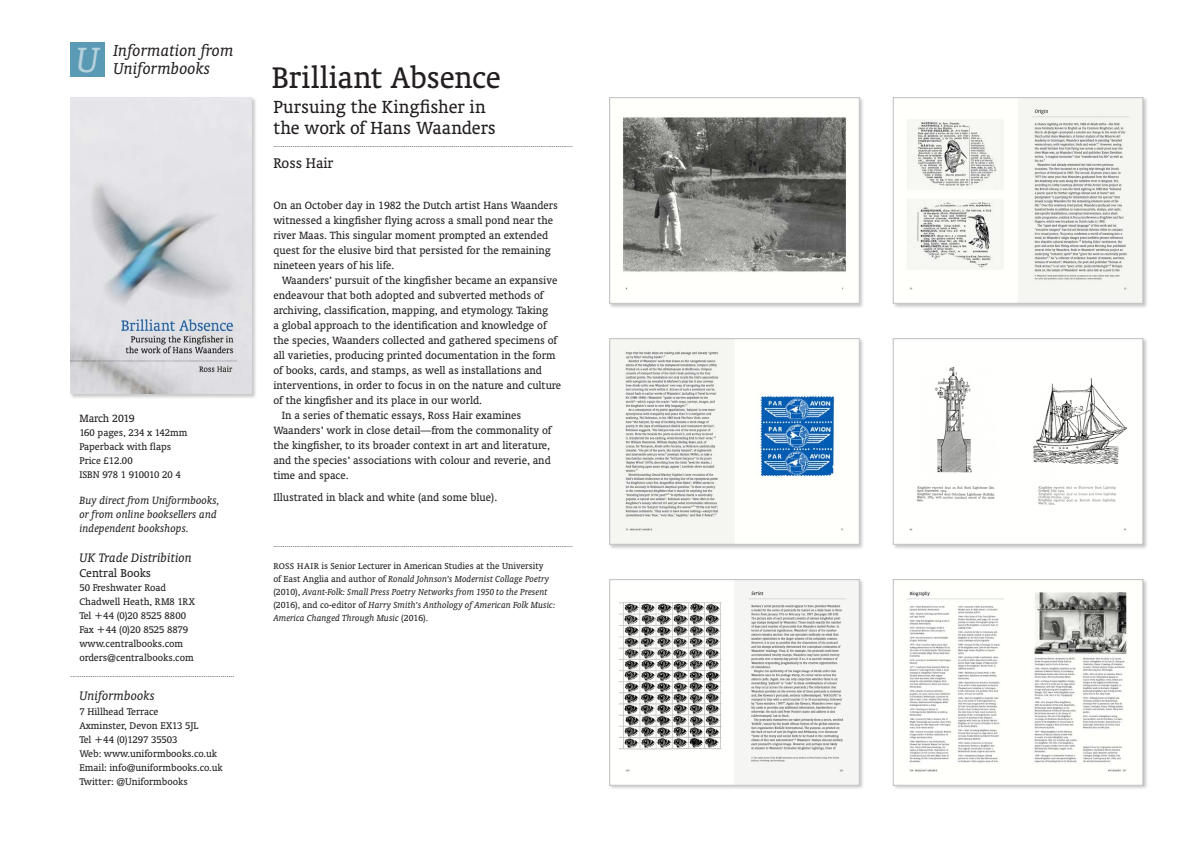
<style>
.page{position:relative;width:1191px;height:842px;background:#fff}
.page>*{position:absolute;margin:0;border:0;box-sizing:border-box;transform-origin:0 0}
.t1{font:italic 40px "Oranda BT";color:#b6d2dd}
.t2{font:34px "Oranda BT";letter-spacing:-.005em;color:#231f20}
.t3{font:20px/21px "Oranda BT";color:#231f20}
.t4{font:italic 18px "Oranda BT";color:#231f20}
.t5{font:16px "Oranda BT";color:#231f20}
.t6{font:italic 14px "Oranda BT";color:#231f20}
.t7{font:13px "Oranda BT";color:#231f20}
.t8{font:12px/15px "Oranda BT";color:#231f20}
.t9{font:italic 12px/14px "Oranda BT";color:#231f20}
.t10{font:11px/14px "Oranda BT";color:#231f20}
.t11{font:italic 10px/13px "Oranda BT";color:#231f20}
.t12{font:9.5px "Oranda BT";color:#231f20;scale:1.05 1}
.t13{font:7.5px "Oranda BT";color:#231f20}
.t14{font:italic 7.5px "Oranda BT";color:#231f20}
.s1{font-family:"Avenir"}
.s2{font-style:normal}
</style>
<div class="page">
<div style="left:70px;top:97px;width:187px;height:302px;background:#231f20;opacity:.25"></div>
<img style="left:71px;top:98px;width:181px;height:296px">
<div style="left:608px;top:96px;width:256px;height:212px;background:#231f20;opacity:.25"></div>
<img style="left:611px;top:100px;width:246px;height:201px">
<div style="left:609px;top:98px;width:250px;height:205px;border:1px solid #bcbdc0"></div>
<div style="left:892px;top:96px;width:256px;height:212px;background:#231f20;opacity:.25"></div>
<img style="left:895px;top:100px;width:246px;height:201px">
<div style="left:893px;top:98px;width:250px;height:205px;border:1px solid #bcbdc0"></div>
<div style="left:608px;top:337px;width:256px;height:212px;background:#231f20;opacity:.25"></div>
<img style="left:611px;top:341px;width:246px;height:201px">
<div style="left:609px;top:339px;width:250px;height:205px;border:1px solid #bcbdc0"></div>
<div style="left:892px;top:337px;width:256px;height:212px;background:#231f20;opacity:.25"></div>
<img style="left:895px;top:341px;width:246px;height:201px">
<div style="left:893px;top:339px;width:250px;height:205px;border:1px solid #bcbdc0"></div>
<div style="left:608px;top:578px;width:256px;height:212px;background:#231f20;opacity:.25"></div>
<img style="left:611px;top:581px;width:246px;height:202px">
<div style="left:609px;top:579px;width:250px;height:206px;border:1px solid #bcbdc0"></div>
<div style="left:892px;top:578px;width:256px;height:212px;background:#231f20;opacity:.25"></div>
<img style="left:895px;top:581px;width:246px;height:202px">
<div style="left:893px;top:579px;width:250px;height:206px;border:1px solid #bcbdc0"></div>
<div style="left:71px;top:43px;width:34px;height:34px;background:#5a9ab4"></div>
<h3 class="t4" style="left:113px;top:40px;width:122px">Information from</h3>
<h1 class="t1" style="left:76px;top:37px;width:25px">U</h1>
<h3 class="t4" style="left:113px;top:58px;width:98px">Uniformbooks</h3>
<h2 class="t2" style="left:272px;top:58px;width:230px">Brilliant Absence</h2>
<h3 class="t3" style="left:273px;top:96px;width:224px">Pursuing the Kingfisher in the work of Hans Waanders</h3>
<p class="t13" style="left:273px;top:141px;width:301px">............................................................................................................................................................</p>
<h3 class="t5" style="left:273px;top:154px;width:61px">Ross Hair</h3>
<p class="t8" style="left:273px;top:198px;width:286px">On an October day in 1982 the Dutch artist Hans Waanders witnessed a kingfisher flying across a small pond near the river Maas. This singular moment prompted an extended quest for the elusive bird that persisted for the remaining nineteen years of his life.</p>
<p class="t8" style="left:282px;top:273px;width:277px">Waanders’ pursuit of the kingfisher became an expansive</p>
<p class="t8" style="left:273px;top:288px;width:271px">endeavour that both adopted and subverted methods of</p>
<p class="t8" style="left:273px;top:303px;width:276px">archiving, classification, mapping, and etymology. Taking</p>
<p class="t8" style="left:273px;top:318px;width:275px">a global approach to the identification and knowledge of</p>
<p class="t8" style="left:273px;top:333px;width:285px">the species, Waanders collected and gathered specimens of</p>
<p class="t8" style="left:273px;top:348px;width:284px">all varieties, producing printed documentation in the form</p>
<p class="t8" style="left:273px;top:363px;width:270px">of books, cards, and stamps, as well as installations and</p>
<p class="t8" style="left:273px;top:378px;width:289px">interventions, in order to focus in on the nature and culture</p>
<p class="t8" style="left:273px;top:393px;width:210px">of the kingfisher and its place in our world.</p>
<p class="t8" style="left:282px;top:408px;width:241px">In a series of thematic essays, Ross Hair examines</p>
<p class="t8" style="left:273px;top:423px;width:279px">Waanders’ work in close detail—from the commonality of</p>
<p class="t8" style="left:273px;top:438px;width:278px">the kingfisher, to its broader context in art and literature,</p>
<p class="t8" style="left:273px;top:453px;width:279px">and the species’ associations with colour and reverie, and</p>
<p class="t8" style="left:273px;top:468px;width:77px">time and space.</p>
<p class="t8" style="left:273px;top:490px;width:225px">Illustrated in black and white (and some blue).</p>
<p class="t8" style="left:79px;top:411px;width:57px">March 2019</p>
<p class="t10" style="left:79px;top:426px;width:110px">160 pages, 234 x 142mm<br>Paperback with flaps<br>Price £12.00<br>ISBN 978 1 910010 20 4</p>
<p class="t9" style="left:79px;top:493px;width:142px">Buy direct from Uniformbooks, or from online booksellers and independent bookshops.</p>
<p class="t6" style="left:79px;top:550px;width:114px">UK Trade Distribition</p>
<p class="t7" style="left:79px;top:566px;width:73px">Central Books</p>
<p class="t10" style="left:79px;top:581px;width:117px">50 Freshwater Road<br>Chadwell Heath, RM8 1RX<br>Tel +44 (0)20 8525 8800<br>Fax +44 (0)20 8525 8879 www.centralbooks.com orders<span class="s1">@</span>centralbooks.com</p>
<p class="t14" style="left:71px;top:670px;width:165px">.................................................................................<span class="s2">.......</span></p>
<p class="t6" style="left:79px;top:688px;width:77px">Uniformbooks</p>
<p class="t10" style="left:79px;top:705px;width:145px">7 Hillhead Terrace<br>Axminster, Devon EX13 5JL<br>Tel +44 (0)1297 35503<br>Web: www.uniformbooks.co.uk<br>Email: info<span class="s1">@</span>uniformbooks.co.uk<br>Twitter: <span class="s1">@</span>Uniformbooks</p>
<p class="t13" style="left:273px;top:541px;width:301px">............................................................................................................................................................</p>
<p class="t12" style="left:273px;top:561px;width:11px">Ross</p>
<p class="t12" style="left:297px;top:561px;width:13px">Hair</p>
<p class="t11" style="left:273px;top:560px;width:283px;text-indent:48px"><span class="s2">is Senior Lecturer in American Studies at the University<br>of East Anglia and author of</span> Ronald Johnson’s Modernist Collage Poetry <span class="s2">(2010),</span> Avant-Folk: Small Press Poetry Networks from 1950 to the Present <span class="s2">(2016), and co-editor of</span> Harry Smith’s Anthology of American Folk Music:<br>America Changed Through Music <span class="s2">(2016).</span></p>
</div>
